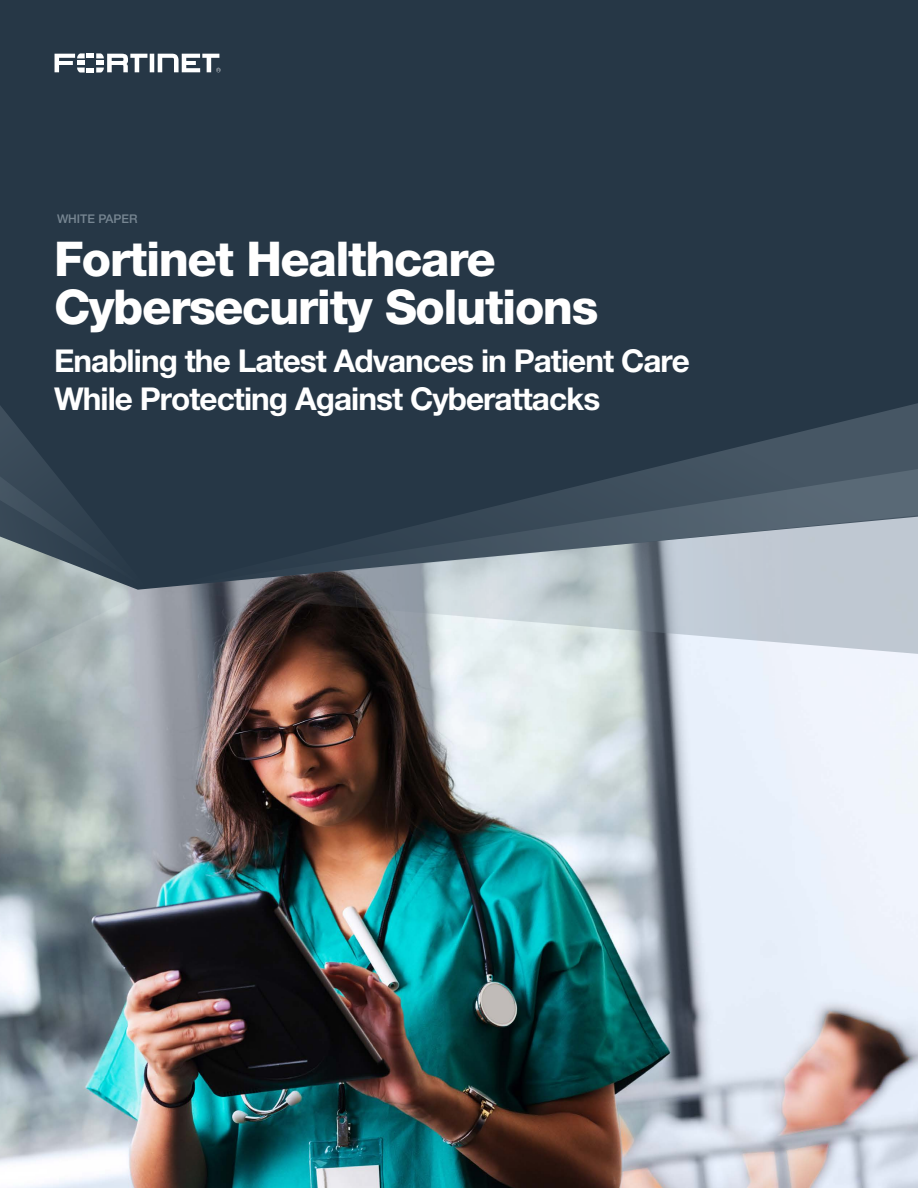
<style>
.page{position:relative;width:918px;height:1188px;background:#fff}
.page>*{position:absolute;margin:0;border:0;box-sizing:border-box;transform-origin:0 0}
.Full_Page_Cover_Titl{font:800 48px/48px "Helvetica Neue LT Pro";letter-spacing:-.03em;color:#fff}
.Full_Page_Cover_Subt{font:700 31.5px/37.8px "Helvetica Neue LT Pro";letter-spacing:-.03em;color:#fff}
.Page_Header{font:500 12px "Helvetica Neue LT Pro";color:#778692}
</style>
<div class="page">
<img style="left:0;top:655px;width:918px;height:533px">
<div style="left:0;top:0;width:918px;height:400px;background:#263746"></div>
<svg style="left:55px;top:53px;width:166px;height:20px"></svg>
<svg style="left:149px;top:590px;width:769px;height:65px;background:#9ea2a8"></svg>
<svg style="left:149px;top:400px;width:769px;height:190px;background:#4a5966"></svg>
<svg style="left:0;top:389px;width:149px;height:281px;background:#5a6972"></svg>
<p class="Page_Header" style="left:57px;top:212px;width:82px">WHITE PAPER</p>
<p class="Full_Page_Cover_Titl" style="left:54px;top:235px;width:546px">Fortinet Healthcare<br>Cybersecurity Solutions</p>
<p class="Full_Page_Cover_Subt" style="left:54px;top:342px;width:638px">Enabling the Latest Advances in Patient Care<br>While Protecting Against Cyberattacks</p>
</div>
